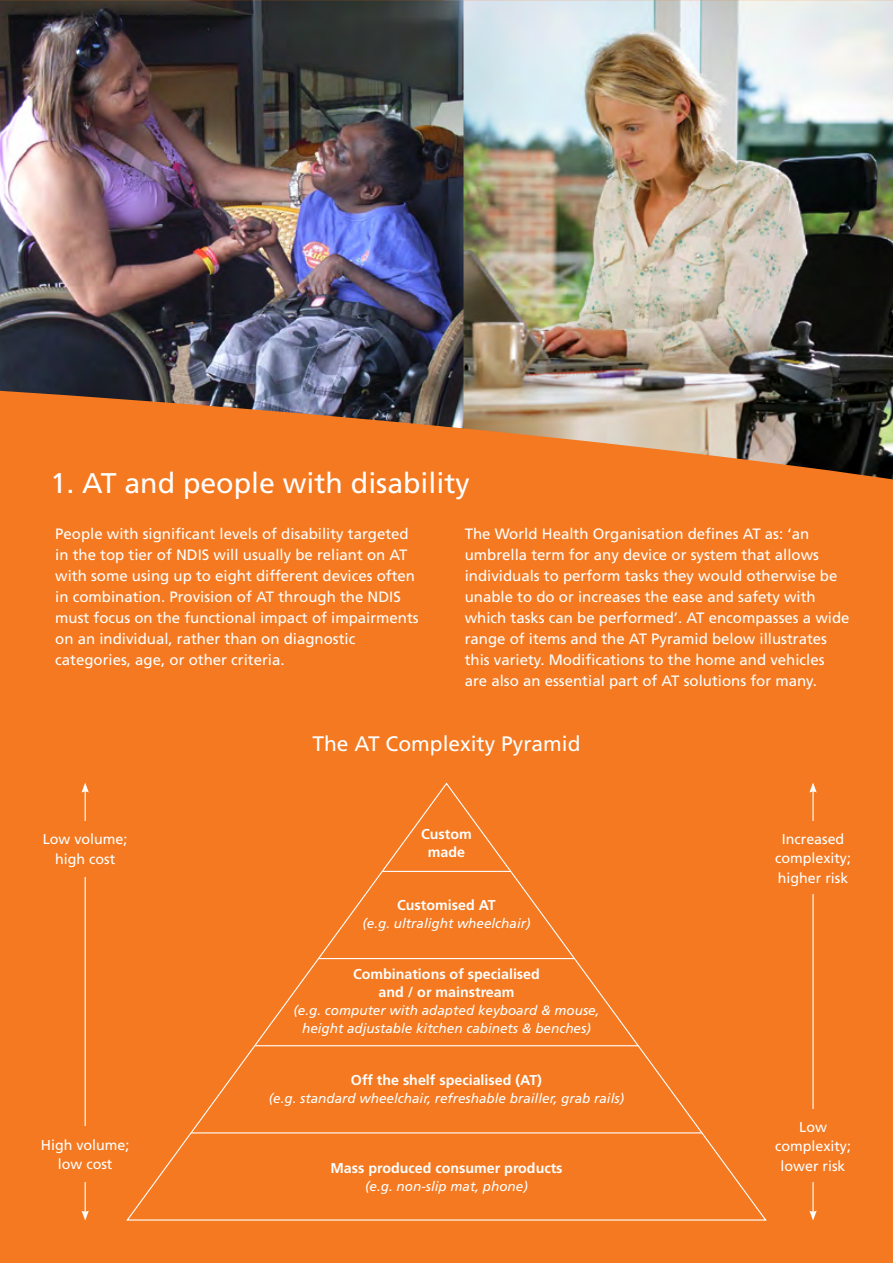
<style>
.page{position:relative;width:893px;height:1263px;background:#f47920}
.page>*{position:absolute;margin:0;border:0;box-sizing:border-box;transform-origin:0 0}
.sub-heading_-_revers{font:28.5px "Frutiger LT Std";color:#fff}
.diagram_-_heading{font:21px "Frutiger LT Std";color:#fff}
.body_-_reversed{font:15px/21px "Frutiger LT Std";color:#fff}
.diagram_-_text_1{font:700 14.25px/18px "Frutiger LT Std";color:#fff;text-align:center}
.diagram_-_text_3{font:14.25px/19.5px "Frutiger LT Std";color:#fff;text-align:center}
.diagram_-_text_2{font:italic 13.5px/18px "Frutiger LT Std";color:#fff;text-align:center}
</style>
<div class="page">
<img style="left:460px;top:0;width:433px;height:479px">
<img style="left:0;top:0;width:463px;height:428px">
<svg style="left:126px;top:782px;width:641px;height:439px"></svg>
<hr style="left:812px;top:790px;width:2px;height:423px;background:#fff">
<svg style="left:809px;top:782px;width:8px;height:10px"></svg>
<svg style="left:809px;top:1210px;width:8px;height:10px"></svg>
<div style="left:760px;top:822px;width:106px;height:72px;background:#f47920"></div>
<div style="left:760px;top:1109px;width:106px;height:73px;background:#f47920"></div>
<hr style="left:85px;top:790px;width:1px;height:423px;background:#fff">
<svg style="left:82px;top:782px;width:7px;height:10px"></svg>
<svg style="left:82px;top:1210px;width:7px;height:10px"></svg>
<div style="left:32px;top:821px;width:106px;height:55px;background:#f47920"></div>
<div style="left:32px;top:1126px;width:106px;height:56px;background:#f47920"></div>
<h2 class="sub-heading_-_revers" style="left:51px;top:467px;width:421px">1. AT and people with disability</h2>
<p class="body_-_reversed" style="left:55px;top:523px;width:365px">People with significant levels of disability targeted in the top tier of NDIS will usually be reliant on AT with some using up to eight different devices often in combination. Provision of AT through the NDIS must focus on the functional impact of impairments on an individual, rather than on diagnostic categories, age, or other criteria.</p>
<p class="body_-_reversed" style="left:465px;top:523px;width:386px">The World Health Organisation defines AT as: ‘an umbrella term for any device or system that allows individuals to perform tasks they would otherwise be unable to do or increases the ease and safety with which tasks can be performed’. AT encompasses a wide range of items and the AT Pyramid below illustrates this variety. Modifications to the home and vehicles are also an essential part of AT solutions for many.</p>
<p class="diagram_-_text_3" style="left:43px;top:830px;width:86px">Low volume; high cost</p>
<p class="diagram_-_text_3" style="left:41px;top:1135px;width:90px">High volume; low cost</p>
<p class="diagram_-_heading" style="left:312px;top:731px;width:270px">The AT Complexity Pyramid</p>
<p class="diagram_-_text_1" style="left:421px;top:825px;width:52px">Custom made</p>
<p class="diagram_-_text_1" style="left:397px;top:896px;width:100px">Customised AT</p>
<p class="diagram_-_text_2" style="left:362px;top:914px;width:170px">(e.g. ultralight wheelchair)</p>
<p class="diagram_-_text_1" style="left:353px;top:965px;width:188px">Combinations of specialised and / or mainstream</p>
<p class="diagram_-_text_2" style="left:293px;top:1002px;width:308px">(e.g. computer with adapted keyboard &amp; mouse, height adjustable kitchen cabinets &amp; benches)</p>
<p class="diagram_-_text_1" style="left:351px;top:1071px;width:193px">Off the shelf specialised (AT)</p>
<p class="diagram_-_text_2" style="left:269px;top:1089px;width:357px">(e.g. standard wheelchair, refreshable brailler, grab rails)</p>
<p class="diagram_-_text_1" style="left:330px;top:1159px;width:234px">Mass produced consumer products</p>
<p class="diagram_-_text_2" style="left:365px;top:1177px;width:164px">(e.g. non-slip mat, phone)</p>
<p class="diagram_-_text_3" style="left:775px;top:829px;width:78px">Increased complexity; higher risk</p>
<p class="diagram_-_text_3" style="left:775px;top:1117px;width:78px">Low complexity; lower risk</p>
</div>
